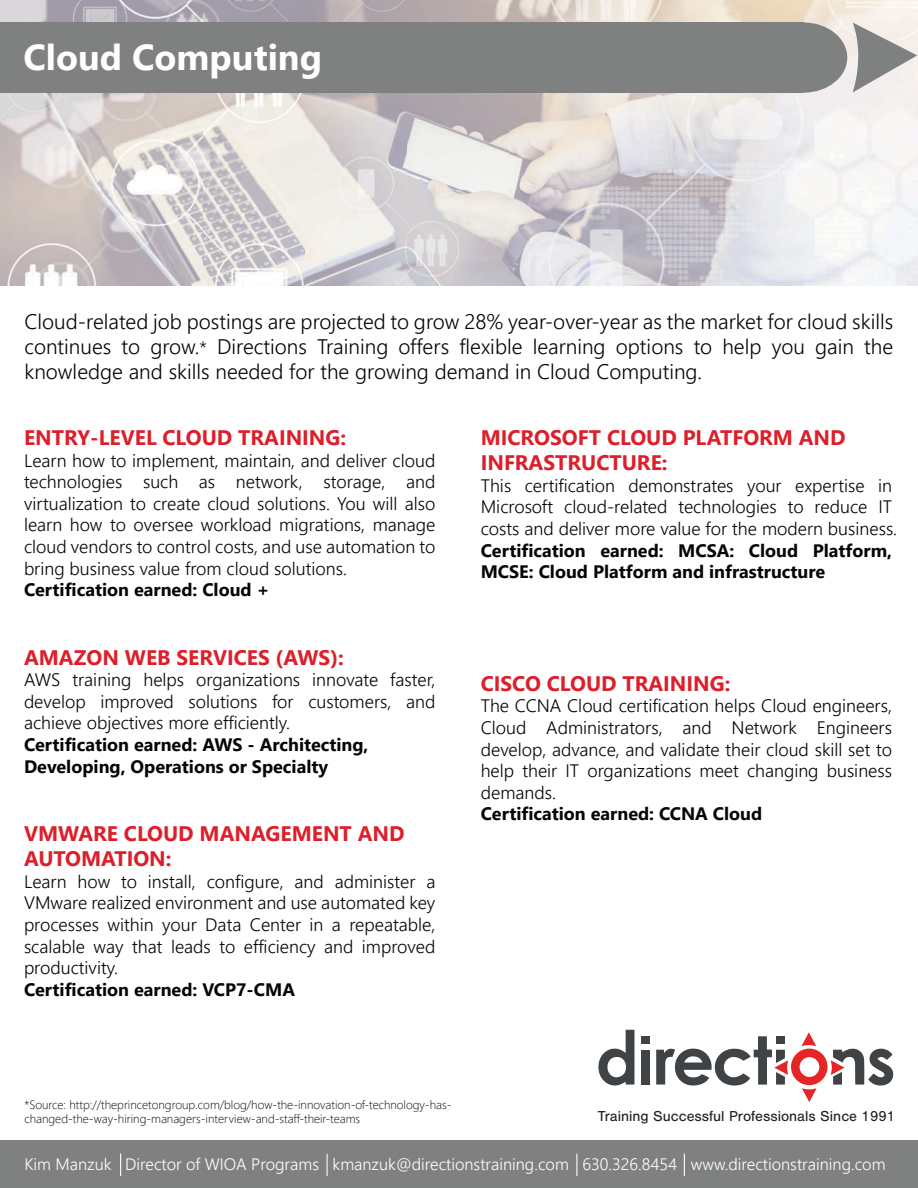
<style>
.page{position:relative;width:918px;height:1188px;background:#fff}
.page>*{position:absolute;margin:0;border:0;box-sizing:border-box;transform-origin:0 0}
.t1{font:700 36px "Segoe UI";color:#fff}
.t2{font:300 21px/25.2px "Segoe UI";color:#050504;text-align:justify}
.t3{font:700 21px/25.2px "Segoe UI";color:#dc1f2a}
.t4{font:300 18px/21.6px "Segoe UI";color:#050504;text-align:justify}
.t5{font:700 18px/21.6px "Segoe UI";color:#050504}
.t6{font:300 16.5px "Segoe UI";color:#fff}
.t7{font:15px "Nimbus San";color:#231f20}
.t8{font:300 12px/14.4px "Segoe UI";color:#050504}
.s1{font-size:18px}
</style>
<div class="page">
<img style="left:0;top:0;width:918px;height:286px">
<div style="left:0;top:1140px;width:918px;height:48px;background:#7f8180"></div>
<div style="left:0;top:22px;width:804px;height:71px;background:#7f8180"></div>
<div style="left:760px;top:22px;width:87px;height:71px;background:#7f8180;border-radius:50%"></div>
<svg style="left:853px;top:23px;width:64px;height:70px;background:#bfbdbb"></svg>
<svg style="left:598px;top:1030px;width:36px;height:56px"></svg>
<div style="left:641px;top:1050px;width:9px;height:35px;background:#404345"></div>
<svg style="left:656px;top:1032px;width:238px;height:70px"></svg>
<div style="left:776px;top:1036px;width:9px;height:8px;background:#404345"></div>
<div style="left:641px;top:1036px;width:9px;height:8px;background:#404345"></div>
<svg style="left:120px;top:1154px;width:1px;height:22px"></svg>
<svg style="left:576px;top:1154px;width:1px;height:22px"></svg>
<svg style="left:684px;top:1154px;width:1px;height:22px"></svg>
<svg style="left:327px;top:1154px;width:1px;height:22px"></svg>
<h1 class="t1" style="left:23px;top:23px;width:300px">Cloud Computing</h1>
<p class="t2" style="left:24px;top:307px;width:870px">Cloud-related job postings are projected to grow 28% year-over-year as the market for cloud skills continues to grow.<span class="s1">*</span> Directions Training offers flexible learning options to help you gain the knowledge and skills needed for the growing demand in Cloud Computing.</p>
<p class="t3" style="left:24px;top:423px;width:324px">ENTRY-LEVEL CLOUD TRAINING:</p>
<p class="t4" style="left:24px;top:448px;width:413px">Learn how to implement, maintain, and deliver cloud technologies such as network, storage, and virtualization to create cloud solutions. You will also learn how to oversee workload migrations, manage cloud vendors to control costs, and use automation to bring business value from cloud solutions.</p>
<p class="t5" style="left:24px;top:578px;width:247px">Certification earned: Cloud +</p>
<p class="t3" style="left:24px;top:643px;width:321px">AMAZON WEB SERVICES (AWS):</p>
<p class="t4" style="left:24px;top:667px;width:413px">AWS training helps organizations innovate faster, develop improved solutions for customers, and achieve objectives more efficiently.</p>
<p class="t5" style="left:24px;top:732px;width:346px">Certification earned: AWS - Architecting,<br>Developing, Operations or Specialty</p>
<p class="t3" style="left:24px;top:819px;width:382px">VMWARE CLOUD MANAGEMENT AND<br>AUTOMATION:</p>
<p class="t4" style="left:24px;top:869px;width:413px">Learn how to install, configure, and administer a VMware realized environment and use automated key processes within your Data Center in a repeatable, scalable way that leads to efficiency and improved productivity.</p>
<p class="t5" style="left:24px;top:977px;width:273px">Certification earned: VCP7-CMA</p>
<p class="t3" style="left:481px;top:423px;width:366px">MICROSOFT CLOUD PLATFORM AND<br>INFRASTRUCTURE:</p>
<p class="t4" style="left:481px;top:473px;width:418px;text-align:left">This certification demonstrates your expertise in<br>Microsoft cloud-related technologies to reduce IT costs and deliver more value for the modern business.</p>
<p class="t5" style="left:481px;top:538px;width:413px">Certification earned: MCSA: Cloud Platform,<br>MCSE: Cloud Platform and infrastructure</p>
<p class="t3" style="left:481px;top:669px;width:251px">CISCO CLOUD TRAINING:</p>
<p class="t4" style="left:481px;top:693px;width:413px">The CCNA Cloud certification helps Cloud engineers, Cloud Administrators, and Network Engineers develop, advance, and validate their cloud skill set to help their IT organizations meet changing business demands.</p>
<p class="t5" style="left:481px;top:802px;width:283px">Certification earned: CCNA Cloud</p>
<p class="t8" style="left:25px;top:1096px;width:429px">*Source: http://theprincetongroup.com/blog/how-the-innovation-of-technology-has&shy;changed-the-way-hiring-managers-interview-and-staff-their-teams</p>
<p class="t7" style="left:598px;top:1108px;width:299px">Training Successful Professionals Since 1991</p>
<p class="t6" style="left:24px;top:1149px;width:863px">Kim Manzuk Director of WIOA Programs kmanzuk@directionstraining.com 630.326.8454 www.directionstraining.com</p>
</div>
